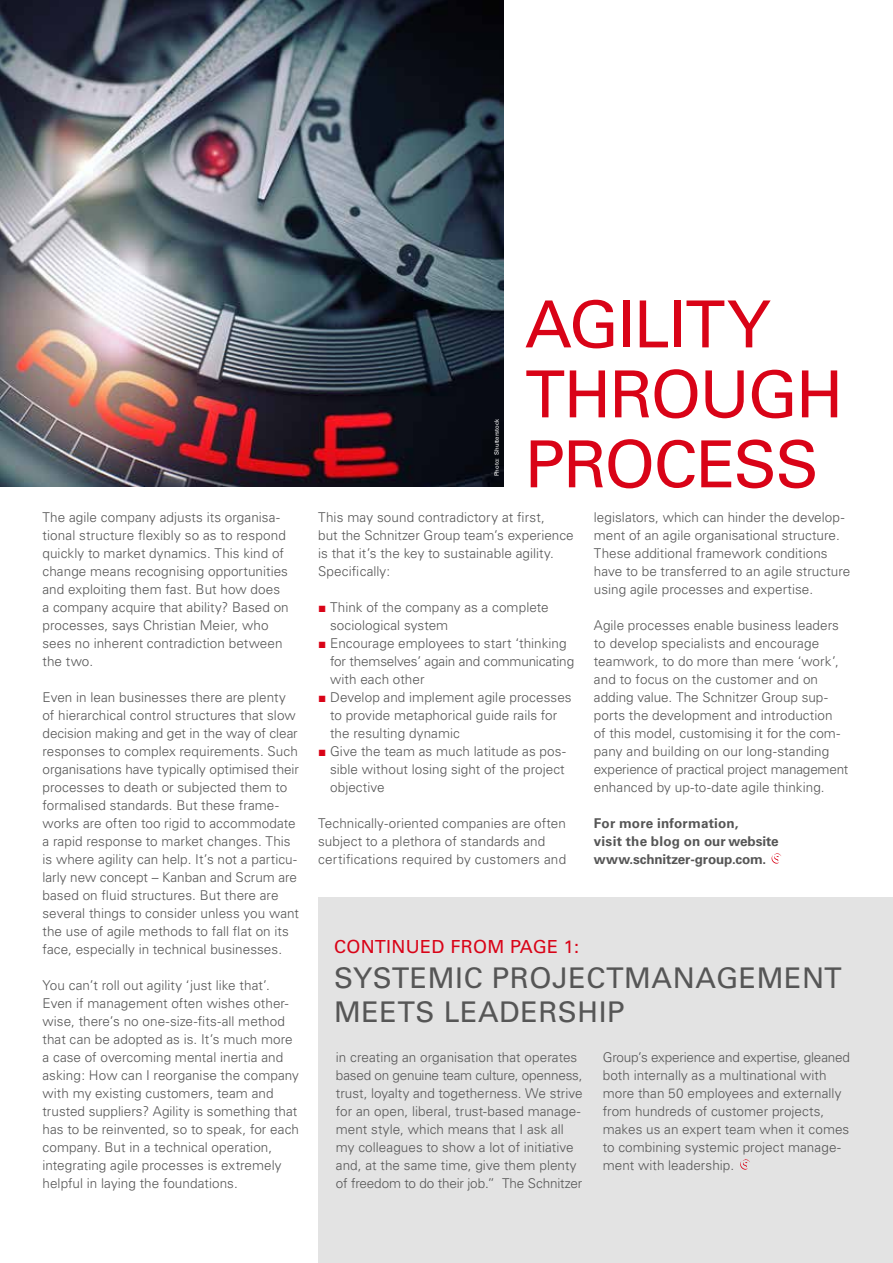
<style>
.page{position:relative;width:893px;height:1263px;background:#fff}
.page>*{position:absolute;margin:0;border:0;box-sizing:border-box;transform-origin:0 0}
.t1{font:500 64.95px/69.9px "Univers CE";letter-spacing:-.025em;color:#d90317}
.t2{font:500 28.5px/34.5px "Univers CE";letter-spacing:.02em;color:#565656}
.t3{font:500 18px "Univers CE";letter-spacing:.02em;color:#d90317}
.t4{font:300 13.5px/18px "Univers";letter-spacing:.005em;color:#565656}
.t5{font:700 13.5px/18px "Univers CE";letter-spacing:.01em;color:#565656}
.t6{font:500 6px "Univers CE";color:#fff}
.s1{font-family:"Arial";font-weight:400;color:#d90317}
</style>
<div class="page">
<div style="left:318px;top:897px;width:575px;height:366px;background:#e3e3e3"></div>
<img style="left:0;top:0;width:503px;height:486px">
<svg style="left:740px;top:1159px;width:10px;height:11px"></svg>
<svg style="left:771px;top:853px;width:10px;height:11px"></svg>
<p class="t4" style="left:43px;top:508px;width:248px">The agile company adjusts its organisa&shy;tional structure flexibly so as to respond quickly to market dynamics. This kind of change means recognising opportunities and exploiting them fast. But how does a company acquire that ability? Based on processes, says Christian Meier, who sees no inherent contradiction between the two.</p>
<p class="t4" style="left:43px;top:688px;width:258px">Even in lean businesses there are plenty of hierarchical control structures that slow decision making and get in the way of clear responses to complex requirements. Such organisations have typically optimised their processes to death or subjected them to formalised standards. But these frame&shy;works are often too rigid to accommodate a rapid response to market changes. This is where agility can help. It’s not a particu&shy;larly new concept – Kanban and Scrum are based on fluid structures. But there are several things to consider unless you want the use of agile methods to fall flat on its face, especially in technical businesses.</p>
<p class="t4" style="left:43px;top:976px;width:258px">You can’t roll out agility ‘just like that’.<br>Even if management often wishes other&shy;wise, there’s no one-size-fits-all method that can be adopted as is. It’s much more a case of overcoming mental inertia and asking: How can I reorganise the company with my existing customers, team and trusted suppliers? Agility is something that has to be reinvented, so to speak, for each company. But in a technical operation, integrating agile processes is extremely helpful in laying the foundations.</p>
<p class="t6" style="left:493px;top:476px;width:58px;rotate:-90deg">Photo: Shutterstock</p>
<h1 class="t1" style="left:525px;top:291px;width:320px">AGILITY<br>THROUGH<br>PROCESS</h1>
<p class="t4" style="left:318px;top:508px;width:257px">This may sound contradictory at first,<br>but the Schnitzer Group team’s experience is that it’s the key to sustainable agility.<br>Specifically:</p>
<p class="t4" style="left:330px;top:598px;width:220px;text-indent:-12px"><span class="s1">■</span> Think of the company as a complete sociological system</p>
<p class="t4" style="left:330px;top:634px;width:246px;text-indent:-12px"><span class="s1">■</span> Encourage employees to start ‘thinking for themselves’ again and communicating with each other</p>
<p class="t4" style="left:330px;top:688px;width:243px;text-indent:-12px"><span class="s1">■</span> Develop and implement agile processes to provide metaphorical guide rails for the resulting dynamic</p>
<p class="t4" style="left:330px;top:742px;width:237px;text-align:justify;text-indent:-12px"><span class="s1">■</span> Give the team as much latitude as pos&shy;sible without losing sight of the project objective</p>
<p class="t4" style="left:318px;top:814px;width:249px">Technically-oriented companies are often subject to a plethora of standards and certifications required by customers and</p>
<p class="t4" style="left:594px;top:508px;width:258px">legislators, which can hinder the develop&shy;ment of an agile organisational structure.<br>These additional framework conditions have to be transferred to an agile structure using agile processes and expertise.</p>
<p class="t4" style="left:594px;top:616px;width:256px">Agile processes enable business leaders to develop specialists and encourage teamwork, to do more than mere ‘work’, and to focus on the customer and on adding value. The Schnitzer Group sup&shy;ports the development and introduction<br>of this model, customising it for the com&shy;pany and building on our long-standing experience of practical project management enhanced by up-to-date agile thinking.</p>
<p class="t5" style="left:594px;top:815px;width:186px">For more information,<br>visit the blog on our website www.schnitzer-group.com.</p>
<h3 class="t3" style="left:334px;top:936px;width:247px">CONTINUED FROM PAGE 1:</h3>
<h2 class="t2" style="left:334px;top:961px;width:509px">SYSTEMIC PROJECTMANAGEMENT<br>MEETS LEADERSHIP</h2>
<p class="t4" style="left:336px;top:1048px;width:248px">in creating an organisation that operates based on genuine team culture, openness, trust, loyalty and togetherness. We strive for an open, liberal, trust-based manage&shy;ment style, which means that I ask all my colleagues to show a lot of initiative and, at the same time, give them plenty of freedom to do their job.” The Schnitzer</p>
<p class="t4" style="left:603px;top:1048px;width:249px">Group’s experience and expertise, gleaned both internally as a multinational with more than 50 employees and externally from hundreds of customer projects, makes us an expert team when it comes to combining systemic project manage&shy;ment with leadership.</p>
</div>
